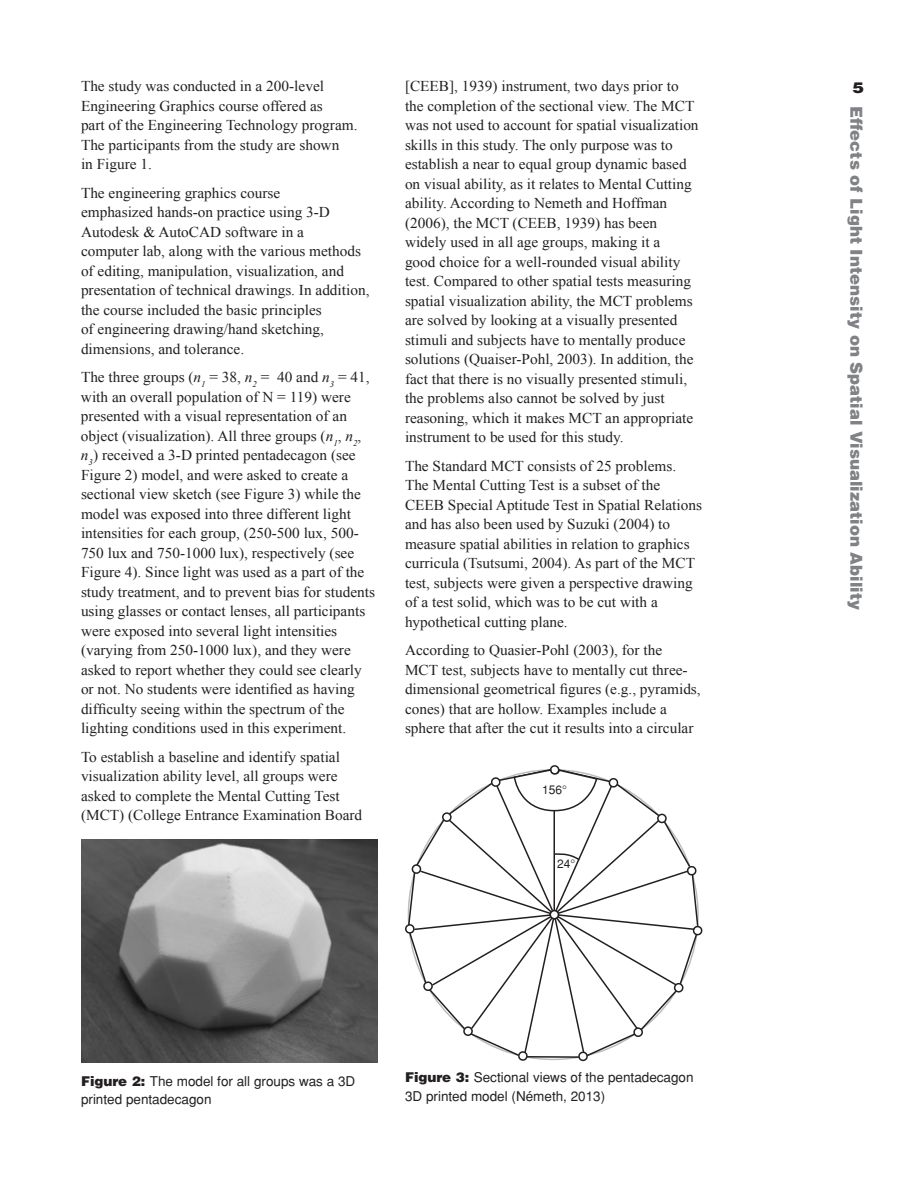
<style>
.page{position:relative;width:918px;height:1188px;background:#fff}
.page>*{position:absolute;margin:0;border:0;box-sizing:border-box;transform-origin:0 0}
.t1{font:900 16.5px "Helvetica";color:#808285}
.t2{font:15px/19.5px "Times New Roman";color:#231f20}
.t3{font:900 15px "Helvetica";color:#231f20;scale:1.15 1}
.t4{font:13.5px/18.8px "Helvetica";color:#231f20}
.t5{font:12px "Helvetica";color:#231f20}
.s1{font-style:italic}
.s2{font-weight:900}
</style>
<div class="page">
<img style="left:81px;top:840px;width:297px;height:223px">
<svg style="left:405px;top:765px;width:298px;height:297px"></svg>
<p class="t2" style="left:81px;top:76px;width:245px">The study was conducted in a 200-level</p>
<p class="t3" style="left:852px;top:78px;width:12px">5</p>
<p class="t2" style="left:81px;top:96px;width:278px">Engineering Graphics course offered as<br>part of the Engineering Technology program.<br>The participants from the study are shown<br>in Figure 1.</p>
<p class="t2" style="left:81px;top:183px;width:290px">The engineering graphics course<br>emphasized hands-on practice using 3-D Autodesk &amp; AutoCAD software in a<br>computer lab, along with the various methods of editing, manipulation, visualization, and presentation of technical drawings. In addition, the course included the basic principles<br>of engineering drawing/hand sketching, dimensions, and tolerance.</p>
<p class="t2" style="left:81px;top:367px;width:296px">The three groups (<span class="s1">n</span><sub>1</sub> = 38, <span class="s1">n</span><sub>2</sub> = 40 and <span class="s1">n</span><sub>3</sub> = 41, with an overall population of N = 119) were presented with a visual representation of an object (visualization). All three groups (<span class="s1">n</span><sub>1</sub>, <span class="s1">n</span><sub>2</sub>, <span class="s1">n</span><sub>3</sub>) received a 3-D printed pentadecagon (see Figure 2) model, and were asked to create a sectional view sketch (see Figure 3) while the model was exposed into three different light intensities for each group, (250-500 lux, 500- 750 lux and 750-1000 lux), respectively (see Figure 4). Since light was used as a part of the study treatment, and to prevent bias for students using glasses or contact lenses, all participants were exposed into several light intensities (varying from 250-1000 lux), and they were asked to report whether they could see clearly or not. No students were identified as having difficulty seeing within the spectrum of the lighting conditions used in this experiment.</p>
<p class="t2" style="left:81px;top:747px;width:283px">To establish a baseline and identify spatial visualization ability level, all groups were asked to complete the Mental Cutting Test (MCT) (College Entrance Examination Board</p>
<p class="t2" style="left:405px;top:76px;width:295px">[CEEB], 1939) instrument, two days prior to the completion of the sectional view. The MCT was not used to account for spatial visualization skills in this study. The only purpose was to establish a near to equal group dynamic based on visual ability, as it relates to Mental Cutting ability. According to Nemeth and Hoffman (2006), the MCT (CEEB, 1939) has been widely used in all age groups, making it a<br>good choice for a well-rounded visual ability test. Compared to other spatial tests measuring spatial visualization ability, the MCT problems are solved by looking at a visually presented stimuli and subjects have to mentally produce solutions (Quaiser-Pohl, 2003). In addition, the fact that there is no visually presented stimuli, the problems also cannot be solved by just reasoning, which it makes MCT an appropriate instrument to be used for this study.</p>
<p class="t2" style="left:405px;top:456px;width:299px">The Standard MCT consists of 25 problems.<br>The Mental Cutting Test is a subset of the CEEB Special Aptitude Test in Spatial Relations and has also been used by Suzuki (2004) to measure spatial abilities in relation to graphics curricula (Tsutsumi, 2004). As part of the MCT test, subjects were given a perspective drawing of a test solid, which was to be cut with a hypothetical cutting plane.</p>
<p class="t2" style="left:405px;top:640px;width:297px">According to Quasier-Pohl (2003), for the<br>MCT test, subjects have to mentally cut three&shy;dimensional geometrical figures (e.g., pyramids, cones) that are hollow. Examples include a sphere that after the cut it results into a circular</p>
<p class="t1" style="left:867px;top:106px;width:506px;rotate:90deg">Effects of Light Intensity on Spatial Visualization Ability</p>
<p class="t5" style="left:542px;top:783px;width:26px">156°</p>
<p class="t5" style="left:557px;top:857px;width:20px">24°</p>
<p class="t4" style="left:81px;top:1071px;width:276px"><span class="s2">Figure 2:</span> The model for all groups was a 3D printed pentadecagon</p>
<p class="t4" style="left:405px;top:1068px;width:290px"><span class="s2">Figure 3:</span> Sectional views of the pentadecagon<br>3D printed model (Németh, 2013)</p>
</div>
